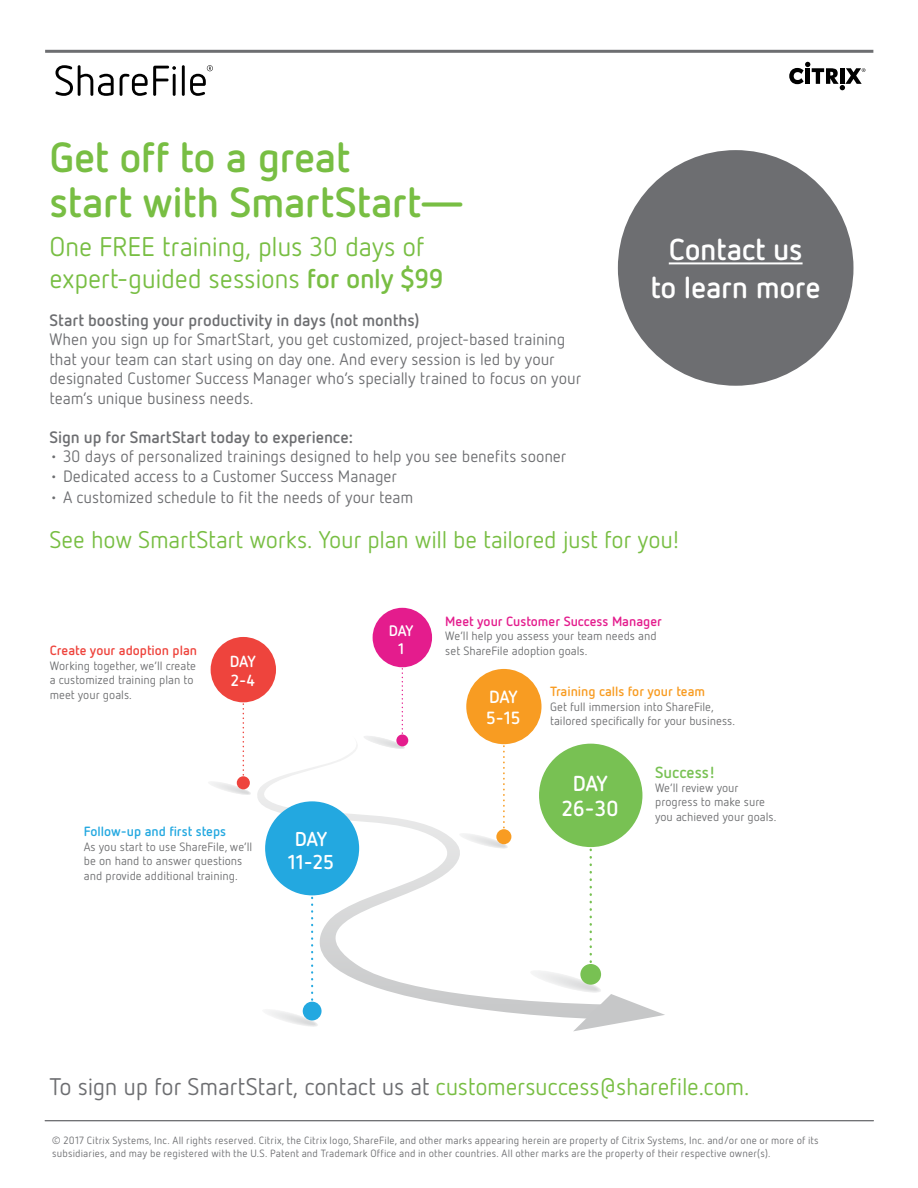
<style>
.page{position:relative;width:918px;height:1188px;background:#fff}
.page>*{position:absolute;margin:0;border:0;box-sizing:border-box;transform-origin:0 0}
.t1{font:700 42px/45px "Netto OT";letter-spacing:-.01em;color:#78be43}
.t2{font:700 30.15px/38.2px "Netto OT";letter-spacing:-.01em;color:#fff;text-align:center}
.t3{font:27px/31.5px "Netto OT";letter-spacing:-.01em;color:#78be43}
.t4{font:24px "Netto OT";letter-spacing:-.01em;color:#6d6e71}
.t5{font:24px "Netto OT";letter-spacing:-.01em;color:#78be43}
.t6{font:700 21.6px/25.2px "Netto OT";letter-spacing:-.015em;color:#fff;text-align:center}
.t7{font:700 20.1px/23.4px "Netto OT";letter-spacing:-.015em;color:#fff;text-align:center}
.t8{font:700 17.7px/20.5px "Netto OT";color:#fff}
.t9{font:16.5px/19.5px "Netto OT";letter-spacing:-.005em;color:#6d6e71}
.t10{font:700 16.5px "Netto OT";color:#6d6e71}
.t11{font:700 16.05px "Netto OT";color:#78c153}
.t12{font:700 16.05px/18.8px "Netto OT";color:#fff}
.t13{font:700 15.3px/17.9px "Netto OT";color:#fff;text-align:center}
.t14{font:700 13.35px "Netto OT";color:#e41c8d}
.t15{font:700 13.35px "Netto OT";color:#f89c22}
.t16{font:700 13.35px "Netto OT";color:#ee443d}
.t17{font:700 13.35px "Netto OT";color:#23a8e0}
.t18{font:12px/14.4px "Netto OT";color:#6d6e70}
.t19{font:10.5px/13.5px "Netto OT";letter-spacing:.015em;color:#6d6e71}
.s1{font-weight:700}
.s2{color:#78be43}
</style>
<div class="page">
<hr style="left:45px;top:50px;width:828px;height:3px;background:#6d6e71">
<svg style="left:56px;top:65px;width:58px;height:31px"></svg>
<svg style="left:120px;top:66px;width:56px;height:30px"></svg>
<hr style="left:173px;top:74px;width:3px;height:22px;background:#000">
<hr style="left:182px;top:65px;width:3px;height:31px;background:#000">
<svg style="left:190px;top:65px;width:23px;height:31px"></svg>
<svg style="left:789px;top:62px;width:77px;height:28px"></svg>
<hr style="left:45px;top:1120px;width:829px;height:1px;background:#6d6e71">
<svg style="left:257px;top:736px;width:348px;height:283px"></svg>
<div style="left:373px;top:608px;width:59px;height:59px;background:#e41c8d;border-radius:50%"></div>
<div style="left:396px;top:734px;width:12px;height:12px;background:#e41c8d;border-radius:50%"></div>
<svg style="left:363px;top:665px;width:42px;height:85px"></svg>
<div style="left:211px;top:637px;width:65px;height:65px;background:#ee443d;border-radius:50%"></div>
<svg style="left:210px;top:699px;width:41px;height:96px"></svg>
<div style="left:466px;top:669px;width:76px;height:75px;background:#f89c22;border-radius:50%"></div>
<div style="left:496px;top:829px;width:15px;height:15px;background:#f89c22;border-radius:50%"></div>
<svg style="left:459px;top:741px;width:49px;height:109px"></svg>
<div style="left:265px;top:801px;width:94px;height:94px;background:#23a8e0;border-radius:50%"></div>
<svg style="left:303px;top:1002px;width:19px;height:18px"></svg>
<svg style="left:262px;top:898px;width:56px;height:129px"></svg>
<div style="left:539px;top:744px;width:103px;height:103px;background:#78c153;border-radius:50%"></div>
<svg style="left:530px;top:850px;width:135px;height:181px"></svg>
<div style="left:618px;top:150px;width:235px;height:236px;background:#6d6e71;border-radius:50%"></div>
<hr style="left:669px;top:262px;width:134px;height:2px;background:#fff">
<h1 class="t1" style="left:50px;top:134px;width:419px">Get off to a great<br>start with SmartStart—</h1>
<h3 class="t3" style="left:50px;top:231px;width:396px">One FREE training, plus 30 days of expert-guided sessions <span class="s1">for only $99</span></h3>
<p class="t10" style="left:50px;top:309px;width:371px">Start boosting your productivity in days (not months)</p>
<p class="t9" style="left:50px;top:329px;width:533px">When you sign up for SmartStart, you get customized, project-based training that your team can start using on day one. And every session is led by your designated Customer Success Manager who’s specially trained to focus on your team’s unique business needs.</p>
<p class="t10" style="left:50px;top:426px;width:305px">Sign up for SmartStart today to experience:</p>
<p class="t9" style="left:50px;top:446px;width:518px">• 30 days of personalized trainings designed to help you see benefits sooner</p>
<p class="t9" style="left:50px;top:466px;width:349px">• Dedicated access to a Customer Success Manager</p>
<p class="t9" style="left:50px;top:487px;width:365px">• A customized schedule to fit the needs of your team</p>
<h3 class="t5" style="left:50px;top:524px;width:633px">See how SmartStart works. Your plan will be tailored just for you!</h3>
<h2 class="t2" style="left:650px;top:229px;width:172px">Contact us<br>to learn more</h2>
<p class="t14" style="left:445px;top:613px;width:218px">Meet your Customer Success Manager</p>
<p class="t18" style="left:445px;top:629px;width:213px">We’ll help you assess your team needs and</p>
<p class="t13" style="left:389px;top:621px;width:26px">DAY<br>1</p>
<p class="t16" style="left:50px;top:642px;width:149px">Create your adoption plan</p>
<p class="t18" style="left:445px;top:643px;width:144px">set ShareFile adoption goals.</p>
<p class="t18" style="left:50px;top:658px;width:148px">Working together, we’ll create a customized training plan to meet your goals.</p>
<p class="t12" style="left:230px;top:652px;width:27px">DAY<br>2-4</p>
<p class="t15" style="left:550px;top:683px;width:157px">Training calls for your team</p>
<p class="t18" style="left:550px;top:699px;width:186px">Get full immersion into ShareFile, tailored specifically for your business.</p>
<p class="t8" style="left:486px;top:686px;width:36px">DAY<br>5-15</p>
<p class="t17" style="left:84px;top:823px;width:144px">Follow-up and first steps</p>
<p class="t18" style="left:84px;top:839px;width:170px">As you start to use ShareFile, we’ll be on hand to answer questions and provide additional training.</p>
<p class="t7" style="left:288px;top:826px;width:48px">DAY<br>11-25</p>
<h3 class="t6" style="left:562px;top:770px;width:59px">DAY<br>26-30</h3>
<p class="t11" style="left:655px;top:762px;width:62px">Success!</p>
<p class="t18" style="left:655px;top:780px;width:123px">We’ll review your progress to make sure you achieved your goals.</p>
<h3 class="t4" style="left:50px;top:1072px;width:702px">To sign up for SmartStart, contact us at <span class="s2">customersuccess@sharefile.com.</span></h3>
<p class="t19" style="left:52px;top:1133px;width:769px">© 2017 Citrix Systems, Inc. All rights reserved. Citrix, the Citrix logo, ShareFile, and other marks appearing herein are property of Citrix Systems, Inc. and/or one or more of its subsidiaries, and may be registered with the U.S. Patent and Trademark Office and in other countries. All other marks are the property of their respective owner(s).</p>
</div>
